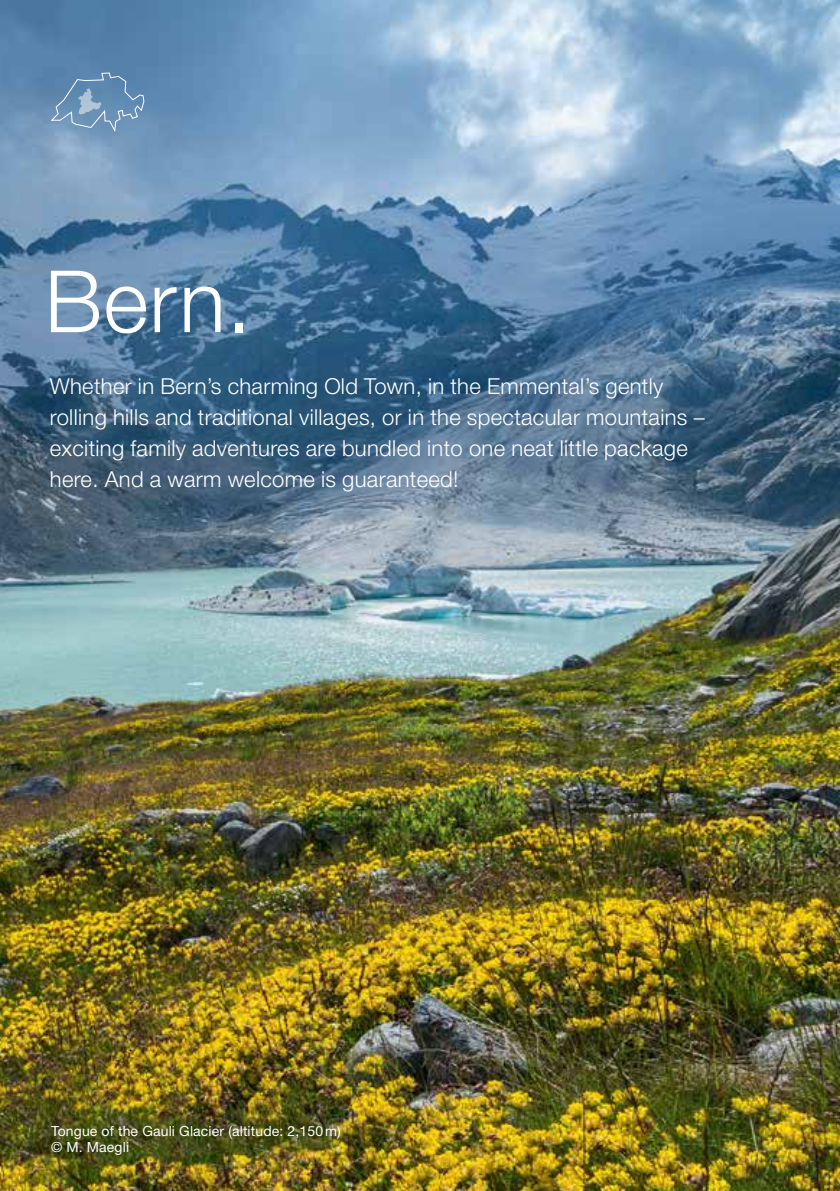
<style>
.page{position:relative;width:840px;height:1191px;background:#fff}
.page>*{position:absolute;margin:0;border:0;box-sizing:border-box;transform-origin:0 0}
.t1{font:300 86px "Helvetica Neue LT Pro";color:#fff}
.t2{font:300 22px/31px "Helvetica Neue LT Pro";letter-spacing:.015em;color:#fff}
.t3{font:14px/16.6px "Helvetica Neue LT Pro";letter-spacing:.01em;color:#fff}
</style>
<div class="page">
<img style="left:0;top:0;width:839px;height:1191px">
<svg style="left:50px;top:72px;width:94px;height:60px;background:#6f95b8"></svg>
<h1 class="t1" style="left:45px;top:249px;width:207px">Bern.</h1>
<p class="t2" style="left:50px;top:370px;width:656px">Whether in Bern’s charming Old Town, in the Emmental’s gently rolling hills and traditional villages, or in the spectacular mountains – exciting family adventures are bundled into one neat little package here. And a warm welcome is guaranteed!</p>
<p class="t3" style="left:51px;top:1122px;width:291px">Tongue of the Gauli Glacier (altitude: 2,150 m) © M. Maegli</p>
</div>
